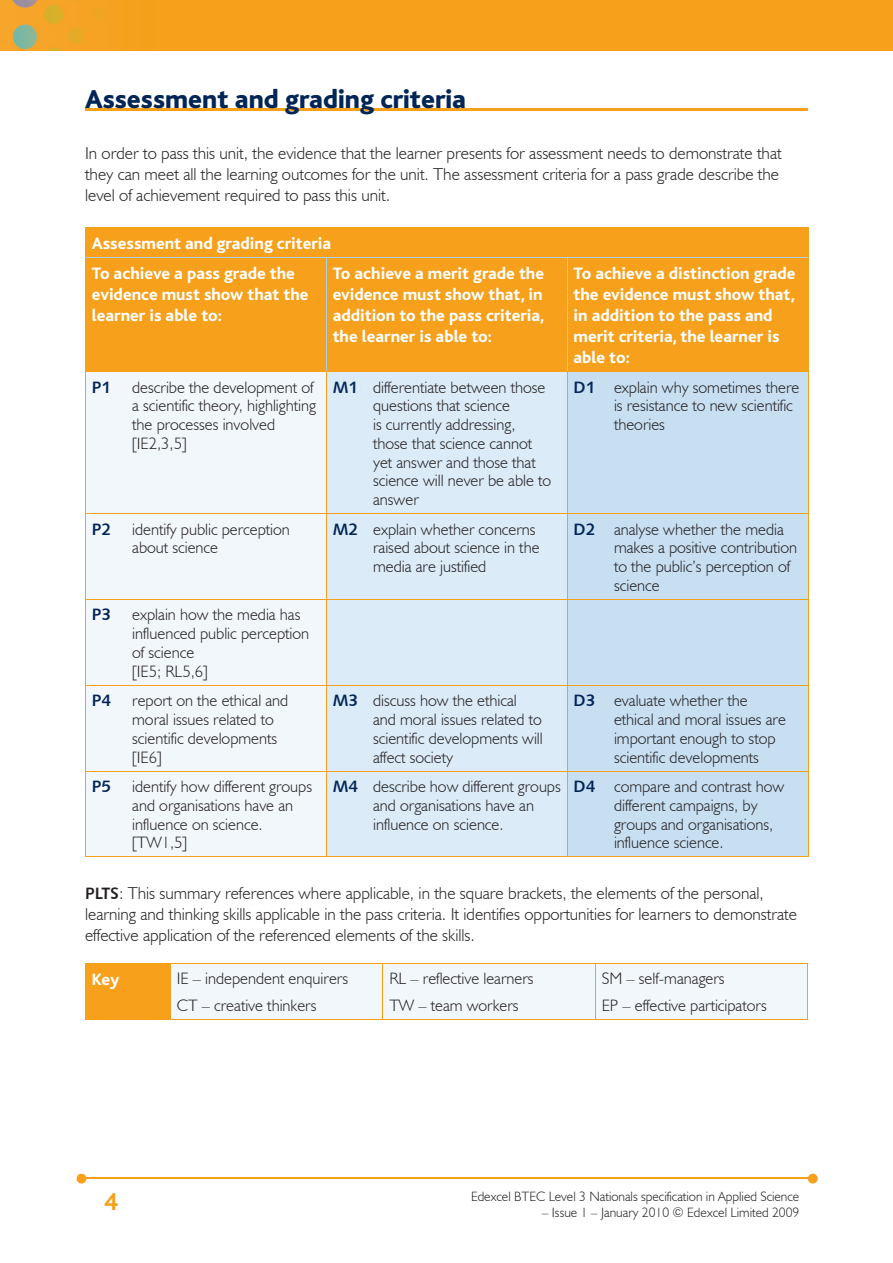
<style>
.page{position:relative;width:893px;height:1263px;background:#fff}
.page>*{position:absolute;margin:0;border:0;box-sizing:border-box;transform-origin:0 0}
.t1{font:800 27px "Bliss";color:#002556}
.t2{font:700 25.5px "Bliss";color:#f6a01b}
.t3{font:300 17.25px/21px "Humanist 521 BT";color:#231f20}
.t4{font:800 17.25px/21px "Bliss";color:#fff}
.t5{font:300 16.5px/18.8px "Humanist 521 BT";color:#231f20}
.t6{font:16.5px "Humanist 531 BT Bold A";color:#002556}
.t7{font:300 13.5px "Humanist 521 BT";color:#231f20}
.s1{font-family:"Humanist 531 BT Bold A";font-weight:400;color:#002556}
.s2{font-family:"Humanist 531 BT Bold A";font-weight:400;font-size:16.5px}
</style>
<div class="page">
<img style="left:0;top:0;width:893px;height:51px">
<hr style="left:82px;top:1178px;width:728px;height:1px;background:#f6a01b">
<svg style="left:808px;top:1174px;width:10px;height:9px"></svg>
<svg style="left:77px;top:1174px;width:9px;height:9px"></svg>
<hr style="left:85px;top:108px;width:723px;height:2px;background:#f6a01b">
<div style="left:86px;top:228px;width:722px;height:143px;background:#f6a01b"></div>
<div style="left:86px;top:372px;width:240px;height:484px;background:#f2f7fb"></div>
<div style="left:327px;top:372px;width:240px;height:484px;background:#dbebf7"></div>
<div style="left:568px;top:372px;width:240px;height:484px;background:#c8dff2"></div>
<svg style="left:85px;top:228px;width:1px;height:29px"></svg>
<svg style="left:808px;top:228px;width:1px;height:29px"></svg>
<hr style="left:85px;top:227px;width:241px;height:1px;background:#f6a01b">
<hr style="left:326px;top:227px;width:241px;height:1px;background:#f6a01b">
<hr style="left:567px;top:227px;width:241px;height:1px;background:#f6a01b">
<hr style="left:85px;top:257px;width:1px;height:114px;background:#f6a01b">
<hr style="left:86px;top:257px;width:240px;height:1px;background:#accfed">
<hr style="left:326px;top:258px;width:1px;height:113px;background:#accfed">
<hr style="left:326px;top:257px;width:241px;height:1px;background:#accfed">
<hr style="left:567px;top:258px;width:1px;height:113px;background:#accfed">
<hr style="left:808px;top:257px;width:1px;height:114px;background:#f6a01b">
<hr style="left:567px;top:257px;width:241px;height:1px;background:#accfed">
<hr style="left:85px;top:372px;width:1px;height:141px;background:#f6a01b">
<hr style="left:85px;top:371px;width:241px;height:1px;background:#f6a01b">
<hr style="left:326px;top:372px;width:1px;height:141px;background:#f6a01b">
<hr style="left:326px;top:371px;width:241px;height:1px;background:#f6a01b">
<hr style="left:567px;top:372px;width:1px;height:141px;background:#f6a01b">
<hr style="left:808px;top:372px;width:1px;height:141px;background:#f6a01b">
<hr style="left:567px;top:371px;width:241px;height:1px;background:#f6a01b">
<hr style="left:326px;top:514px;width:1px;height:85px;background:#f6a01b">
<hr style="left:567px;top:514px;width:1px;height:85px;background:#f6a01b">
<hr style="left:85px;top:514px;width:1px;height:85px;background:#f6a01b">
<hr style="left:808px;top:514px;width:1px;height:85px;background:#f6a01b">
<hr style="left:85px;top:513px;width:241px;height:1px;background:#f6a01b">
<hr style="left:326px;top:513px;width:241px;height:1px;background:#f6a01b">
<hr style="left:567px;top:513px;width:241px;height:1px;background:#f6a01b">
<hr style="left:326px;top:600px;width:1px;height:85px;background:#f6a01b">
<hr style="left:567px;top:600px;width:1px;height:85px;background:#f6a01b">
<hr style="left:85px;top:600px;width:1px;height:85px;background:#f6a01b">
<hr style="left:808px;top:600px;width:1px;height:85px;background:#f6a01b">
<hr style="left:85px;top:599px;width:241px;height:1px;background:#f6a01b">
<hr style="left:326px;top:599px;width:241px;height:1px;background:#f6a01b">
<hr style="left:567px;top:599px;width:241px;height:1px;background:#f6a01b">
<hr style="left:326px;top:685px;width:1px;height:86px;background:#f6a01b">
<hr style="left:567px;top:685px;width:1px;height:86px;background:#f6a01b">
<hr style="left:85px;top:685px;width:1px;height:86px;background:#f6a01b">
<hr style="left:808px;top:685px;width:1px;height:86px;background:#f6a01b">
<hr style="left:85px;top:685px;width:241px;height:1px;background:#f6a01b">
<hr style="left:326px;top:685px;width:241px;height:1px;background:#f6a01b">
<hr style="left:567px;top:685px;width:241px;height:1px;background:#f6a01b">
<hr style="left:326px;top:771px;width:1px;height:85px;background:#f6a01b">
<hr style="left:567px;top:771px;width:1px;height:85px;background:#f6a01b">
<hr style="left:85px;top:856px;width:241px;height:1px;background:#f6a01b">
<hr style="left:326px;top:856px;width:241px;height:1px;background:#f6a01b">
<hr style="left:567px;top:856px;width:241px;height:1px;background:#f6a01b">
<hr style="left:85px;top:771px;width:1px;height:85px;background:#f6a01b">
<hr style="left:808px;top:771px;width:1px;height:85px;background:#f6a01b">
<hr style="left:85px;top:771px;width:241px;height:1px;background:#f6a01b">
<hr style="left:326px;top:771px;width:241px;height:1px;background:#f6a01b">
<hr style="left:567px;top:771px;width:241px;height:1px;background:#f6a01b">
<div style="left:85px;top:963px;width:85px;height:57px;background:#f6a01b"></div>
<div style="left:171px;top:964px;width:636px;height:55px;background:#f2f7fb"></div>
<hr style="left:170px;top:1019px;width:213px;height:1px;background:#f6a01b">
<hr style="left:383px;top:1019px;width:212px;height:1px;background:#f6a01b">
<hr style="left:595px;top:1019px;width:213px;height:1px;background:#f6a01b">
<hr style="left:170px;top:963px;width:1px;height:56px;background:#f6a01b">
<hr style="left:383px;top:963px;width:1px;height:56px;background:#f6a01b">
<hr style="left:595px;top:963px;width:1px;height:56px;background:#f6a01b">
<hr style="left:807px;top:963px;width:1px;height:56px;background:#f6a01b">
<hr style="left:170px;top:963px;width:213px;height:1px;background:#f6a01b">
<hr style="left:383px;top:963px;width:212px;height:1px;background:#f6a01b">
<hr style="left:595px;top:963px;width:213px;height:1px;background:#f6a01b">
<h1 class="t1" style="left:85px;top:85px;width:383px">Assessment and grading criteria</h1>
<p class="t3" style="left:85px;top:142px;width:698px">In order to pass this unit, the evidence that the learner presents for assessment needs to demonstrate that they can meet all the learning outcomes for the unit. The assessment criteria for a pass grade describe the level of achievement required to pass this unit.</p>
<p class="t4" style="left:92px;top:229px;width:241px;line-height:30.2px">Assessment and grading criteria<br>To achieve a pass grade the</p>
<p class="t4" style="left:92px;top:284px;width:218px">evidence must show that the learner is able to:</p>
<p class="t4" style="left:333px;top:263px;width:213px;text-align:justify">To achieve a merit grade the evidence must show that, in addition to the pass criteria, the learner is able to:</p>
<p class="t4" style="left:574px;top:263px;width:224px">To achieve a distinction grade the evidence must show that, in addition to the pass and merit criteria, the learner is able to:</p>
<p class="t6" style="left:92px;top:377px;width:21px">P1</p>
<p class="t5" style="left:132px;top:377px;width:185px">describe the development of a scientific theory, highlighting the processes involved [IE2,3,5]</p>
<p class="t5" style="left:373px;top:377px;width:180px;text-indent:-40px"><span class="s1">M1</span> differentiate between those questions that science<br>is currently addressing, those that science cannot yet answer and those that science will never be able to answer</p>
<p class="t5" style="left:614px;top:377px;width:187px;text-indent:-40px"><span class="s1">D1</span> explain why sometimes there is resistance to new scientific theories</p>
<p class="t6" style="left:92px;top:519px;width:21px">P2</p>
<p class="t5" style="left:132px;top:519px;width:159px">identify public perception about science</p>
<p class="t5" style="left:373px;top:519px;width:168px;text-indent:-40px"><span class="s1">M2</span> explain whether concerns raised about science in the media are justified</p>
<p class="t5" style="left:614px;top:519px;width:185px;text-indent:-40px"><span class="s1">D2</span> analyse whether the media makes a positive contribution to the public’s perception of science</p>
<p class="t6" style="left:92px;top:604px;width:21px">P3</p>
<p class="t5" style="left:132px;top:605px;width:178px">explain how the media has influenced public perception of science<br>[IE5; RL5,6]</p>
<p class="t6" style="left:92px;top:690px;width:21px">P4</p>
<p class="t5" style="left:132px;top:691px;width:158px">report on the ethical and moral issues related to scientific developments [IE6]</p>
<p class="t5" style="left:373px;top:691px;width:171px;text-indent:-40px"><span class="s1">M3</span> discuss how the ethical and moral issues related to scientific developments will affect society</p>
<p class="t5" style="left:614px;top:691px;width:173px;text-indent:-40px"><span class="s1">D3</span> evaluate whether the ethical and moral issues are important enough to stop scientific developments</p>
<p class="t6" style="left:92px;top:776px;width:21px">P5</p>
<p class="t5" style="left:132px;top:777px;width:181px">identify how different groups and organisations have an influence on science. [TW1,5]</p>
<p class="t5" style="left:373px;top:777px;width:189px;text-indent:-40px"><span class="s1">M4</span> describe how different groups and organisations have an influence on science.</p>
<p class="t5" style="left:614px;top:777px;width:172px;text-indent:-40px"><span class="s1">D4</span> compare and contrast how different campaigns, by groups and organisations, influence science.</p>
<p class="t3" style="left:85px;top:883px;width:713px"><span class="s2">PLTS</span>: This summary references where applicable, in the square brackets, the elements of the personal, learning and thinking skills applicable in the pass criteria. It identifies opportunities for learners to demonstrate effective application of the referenced elements of the skills.</p>
<p class="t4" style="left:92px;top:969px;width:29px">Key</p>
<p class="t5" style="left:177px;top:964px;width:173px;line-height:27.3px">IE – independent enquirers<br>CT – creative thinkers</p>
<p class="t5" style="left:389px;top:964px;width:146px;line-height:27.3px">RL – reflective learners<br>TW – team workers</p>
<p class="t5" style="left:602px;top:964px;width:166px;line-height:27.3px">SM – self-managers<br>EP – effective participators</p>
<h2 class="t2" style="left:104px;top:1189px;width:15px">4</h2>
<p class="t7" style="left:471px;top:1188px;width:330px">Edexcel BTEC Level 3 Nationals specification in Applied Science</p>
<p class="t7" style="left:542px;top:1204px;width:259px">– Issue 1 – January 2010 © Edexcel Limited 2009</p>
</div>
